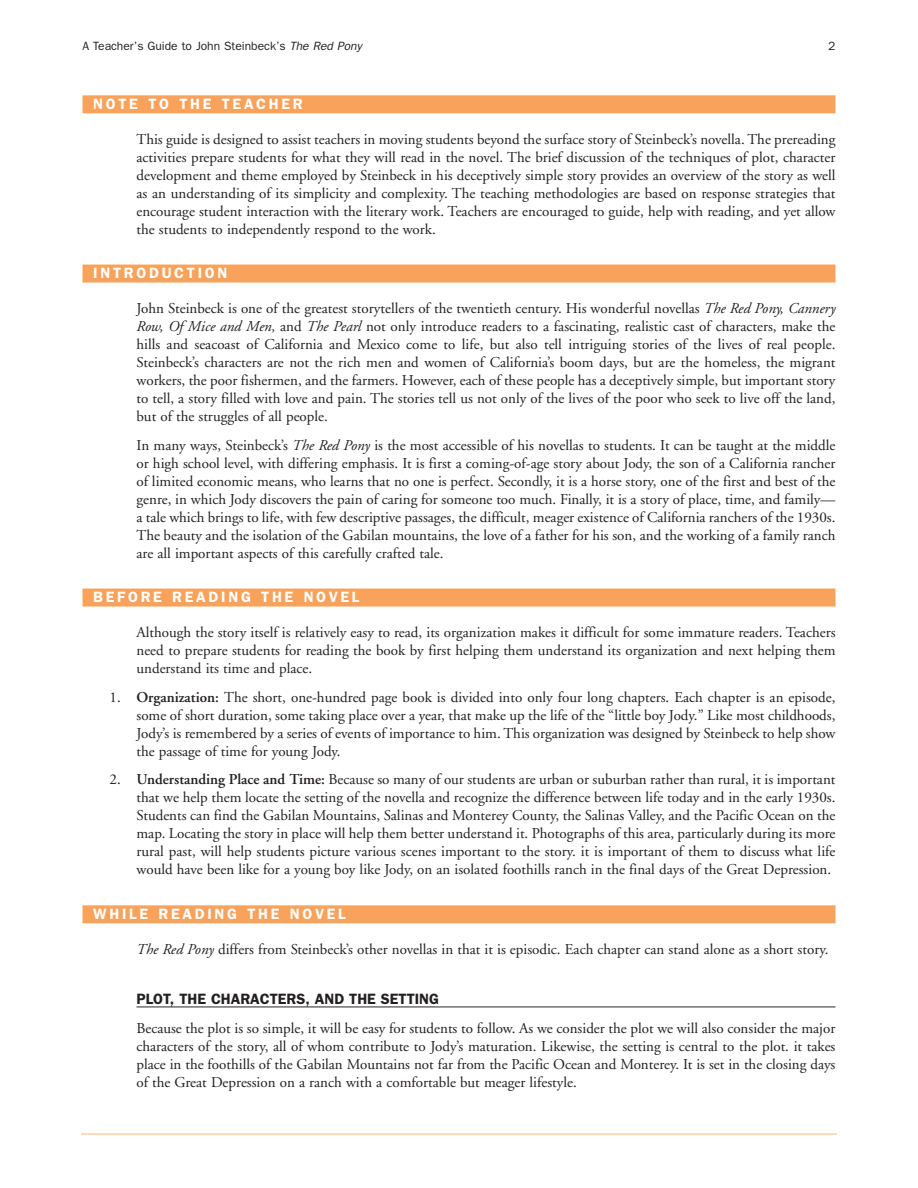
<style>
.page{position:relative;width:918px;height:1188px;background:#fff}
.page>*{position:absolute;margin:0;border:0;box-sizing:border-box;transform-origin:0 0}
.t1{font:15px/18px "Adobe Garamond";color:#231f20;text-align:justify}
.t2{font:600 15px "Franklin Gothic";letter-spacing:.18em;color:#fff}
.t3{font:600 15px "Franklin Gothic";color:#231f20}
.t4{font:12px "Franklin Gothic";color:#231f20}
.s1{font-style:italic}
.s2{font-weight:600}
</style>
<div class="page">
<div style="left:82px;top:95px;width:754px;height:18px;background:#f9a25b"></div>
<div style="left:82px;top:265px;width:754px;height:18px;background:#f9a25b"></div>
<div style="left:82px;top:589px;width:754px;height:18px;background:#f9a25b"></div>
<div style="left:82px;top:905px;width:754px;height:18px;background:#f9a25b"></div>
<hr style="left:136px;top:1006px;width:700px;height:2px;background:#6d6f71">
<hr style="left:81px;top:1133px;width:756px;height:2px;background:#fdcfa5">
<p class="t4" style="left:82px;top:42px;width:281px">A Teacher’s Guide to John Steinbeck’s <span class="s1">The Red Pony</span></p>
<p class="t4" style="left:828px;top:42px;width:9px">2</p>
<p class="t2" style="left:93px;top:99px;width:211px">NOTE TO THE TEACHER</p>
<p class="t1" style="left:136px;top:131px;width:701px">This guide is designed to assist teachers in moving students beyond the surface story of Steinbeck’s novella. The prereading activities prepare students for what they will read in the novel. The brief discussion of the techniques of plot, character development and theme employed by Steinbeck in his deceptively simple story provides an overview of the story as well as an understanding of its simplicity and complexity. The teaching methodologies are based on response strategies that encourage student interaction with the literary work. Teachers are encouraged to guide, help with reading, and yet allow the students to independently respond to the work.</p>
<p class="t2" style="left:93px;top:268px;width:136px">INTRODUCTION</p>
<p class="t1" style="left:136px;top:301px;width:701px">John Steinbeck is one of the greatest storytellers of the twentieth century. His wonderful novellas <span class="s1">The Red Pony, Cannery Row, Of Mice and Men,</span> and <span class="s1">The Pearl</span> not only introduce readers to a fascinating, realistic cast of characters, make the hills and seacoast of California and Mexico come to life, but also tell intriguing stories of the lives of real people.<br>Steinbeck’s characters are not the rich men and women of California’s boom days, but are the homeless, the migrant workers, the poor fishermen, and the farmers. However, each of these people has a deceptively simple, but important story to tell, a story filled with love and pain. The stories tell us not only of the lives of the poor who seek to live off the land, but of the struggles of all people.</p>
<p class="t1" style="left:136px;top:437px;width:701px">In many ways, Steinbeck’s <span class="s1">The Red Pony</span> is the most accessible of his novellas to students. It can be taught at the middle or high school level, with differing emphasis. It is first a coming-of-age story about Jody, the son of a California rancher of limited economic means, who learns that no one is perfect. Secondly, it is a horse story, one of the first and best of the genre, in which Jody discovers the pain of caring for someone too much. Finally, it is a story of place, time, and family— a tale which brings to life, with few descriptive passages, the difficult, meager existence of California ranchers of the 1930s.<br>The beauty and the isolation of the Gabilan mountains, the love of a father for his son, and the working of a family ranch are all important aspects of this carefully crafted tale.</p>
<p class="t2" style="left:93px;top:592px;width:268px">BEFORE READING THE NOVEL</p>
<p class="t1" style="left:136px;top:625px;width:701px">Although the story itself is relatively easy to read, its organization makes it difficult for some immature readers. Teachers need to prepare students for reading the book by first helping them understand its organization and next helping them understand its time and place.</p>
<p class="t1" style="left:137px;top:689px;width:701px;text-indent:-27px">1. <span class="s2">Organization:</span> The short, one-hundred page book is divided into only four long chapters. Each chapter is an episode, some of short duration, some taking place over a year, that make up the life of the “little boy Jody.” Like most childhoods, Jody’s is remembered by a series of events of importance to him. This organization was designed by Steinbeck to help show the passage of time for young Jody.</p>
<p class="t1" style="left:137px;top:772px;width:701px;text-indent:-27px">2. <span class="s2">Understanding Place and Time:</span> Because so many of our students are urban or suburban rather than rural, it is important that we help them locate the setting of the novella and recognize the difference between life today and in the early 1930s.<br>Students can find the Gabilan Mountains, Salinas and Monterey County, the Salinas Valley, and the Pacific Ocean on the map. Locating the story in place will help them better understand it. Photographs of this area, particularly during its more rural past, will help students picture various scenes important to the story. it is important of them to discuss what life would have been like for a young boy like Jody, on an isolated foothills ranch in the final days of the Great Depression.</p>
<p class="t2" style="left:93px;top:909px;width:254px">WHILE READING THE NOVEL</p>
<p class="t1" style="left:136px;top:941px;width:694px"><span class="s1">The Red Pony</span> differs from Steinbeck’s other novellas in that it is episodic. Each chapter can stand alone as a short story.</p>
<p class="t3" style="left:136px;top:993px;width:304px">PLOT, THE CHARACTERS, AND THE SETTING</p>
<p class="t1" style="left:136px;top:1021px;width:701px">Because the plot is so simple, it will be easy for students to follow. As we consider the plot we will also consider the major characters of the story, all of whom contribute to Jody’s maturation. Likewise, the setting is central to the plot. it takes place in the foothills of the Gabilan Mountains not far from the Pacific Ocean and Monterey. It is set in the closing days of the Great Depression on a ranch with a comfortable but meager lifestyle.</p>
</div>
